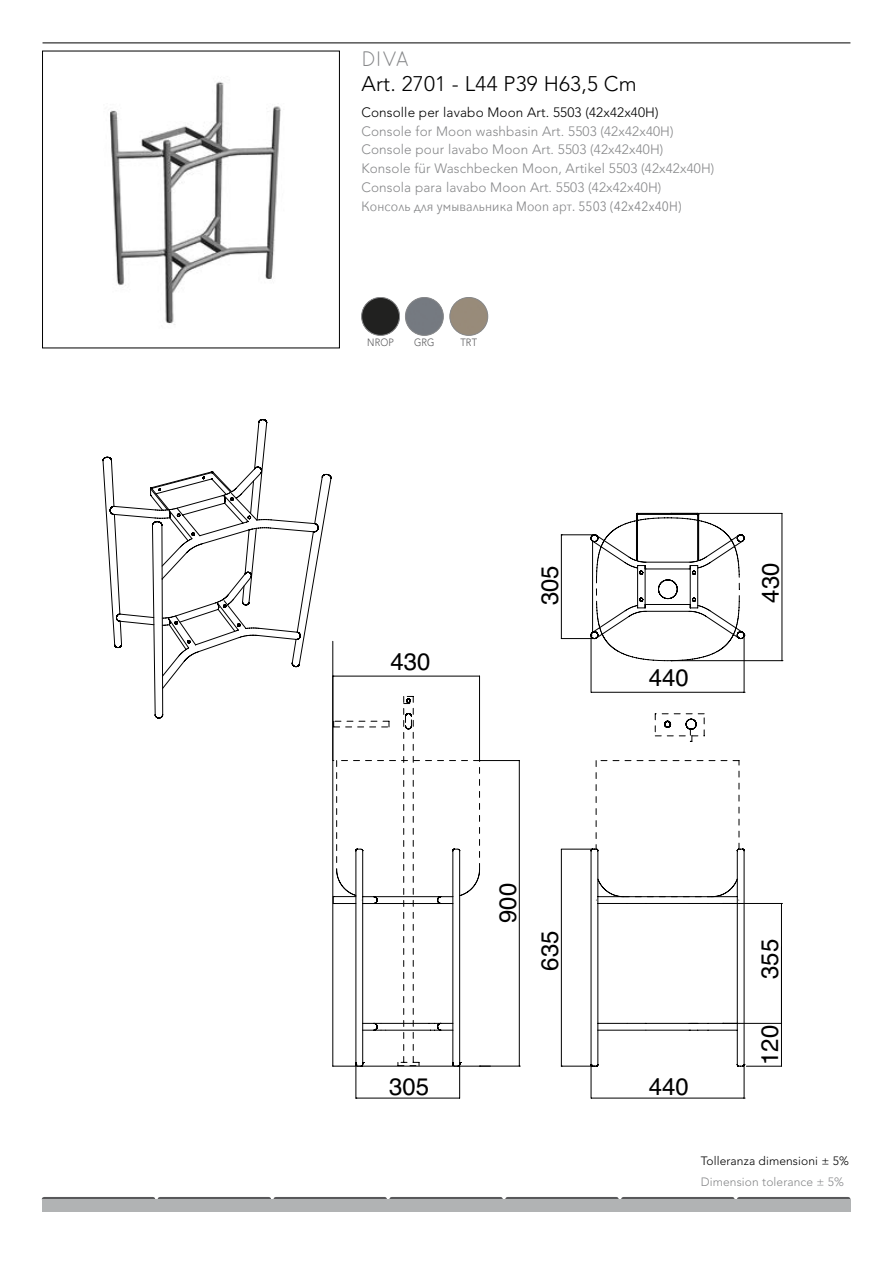
<style>
.page{position:relative;width:893px;height:1263px;background:#fff}
.page>*{position:absolute;margin:0;border:0;box-sizing:border-box;transform-origin:0 0}
.t1{font:24px "Helvetica";color:#000}
.t2{font:300 21px "Avenir";letter-spacing:.01em;color:#000}
.t3{font:21px "Quicksand";color:#87888a}
.t4{font:300 13.5px/18.8px "Avenir";letter-spacing:.01em;color:#87888a}
.t5{font:13.5px "Avenir Next";letter-spacing:.01em;color:#87888a;scale:.9 1}
.t6{font:300 13.5px "Avenir";letter-spacing:.01em;color:#000}
.t7{font:300 12px "Avenir";letter-spacing:.01em;color:#000}
.t8{font:300 12px "Avenir";letter-spacing:.01em;color:#87888a}
.t9{font:300 10.5px "Avenir";letter-spacing:.01em;color:#58585a;scale:.9 1}
</style>
<div class="page">
<hr style="left:723px;top:1023px;width:59px;height:1px;background:#000">
<hr style="left:723px;top:903px;width:59px;height:1px;background:#000">
<hr style="left:781px;top:904px;width:1px;height:119px;background:#000">
<hr style="left:746px;top:1066px;width:36px;height:1px;background:#000">
<hr style="left:781px;top:947px;width:1px;height:119px;background:#000">
<hr style="left:561px;top:638px;width:33px;height:1px;background:#000">
<hr style="left:561px;top:534px;width:33px;height:1px;background:#000">
<hr style="left:561px;top:535px;width:1px;height:103px;background:#000">
<hr style="left:591px;top:635px;width:1px;height:57px;background:#000">
<hr style="left:744px;top:635px;width:1px;height:57px;background:#000">
<hr style="left:591px;top:692px;width:153px;height:1px;background:#000">
<hr style="left:671px;top:513px;width:111px;height:1px;background:#000">
<hr style="left:671px;top:660px;width:111px;height:1px;background:#000">
<hr style="left:782px;top:514px;width:1px;height:146px;background:#000">
<hr style="left:646px;top:1030px;width:43px;height:1px;background:#000">
<hr style="left:646px;top:1023px;width:43px;height:1px;background:#000">
<hr style="left:591px;top:851px;width:1px;height:213px;background:#000">
<hr style="left:597px;top:903px;width:1px;height:120px;background:#000">
<hr style="left:597px;top:1030px;width:1px;height:34px;background:#000">
<hr style="left:737px;top:903px;width:1px;height:120px;background:#000">
<hr style="left:737px;top:1030px;width:1px;height:34px;background:#000">
<hr style="left:744px;top:851px;width:1px;height:213px;background:#000">
<hr style="left:591px;top:1064px;width:1px;height:34px;background:#000">
<hr style="left:744px;top:1064px;width:1px;height:34px;background:#000">
<hr style="left:591px;top:1098px;width:153px;height:1px;background:#000">
<hr style="left:561px;top:849px;width:33px;height:1px;background:#000">
<hr style="left:561px;top:1066px;width:33px;height:1px;background:#000">
<hr style="left:561px;top:849px;width:1px;height:217px;background:#000">
<hr style="left:459px;top:1064px;width:1px;height:34px;background:#000">
<hr style="left:355px;top:1064px;width:1px;height:34px;background:#000">
<hr style="left:356px;top:1098px;width:103px;height:1px;background:#000">
<svg style="left:597px;top:1023px;width:49px;height:7px"></svg>
<hr style="left:598px;top:1030px;width:48px;height:1px;background:#000">
<hr style="left:480px;top:760px;width:39px;height:1px;background:#000">
<hr style="left:480px;top:1066px;width:39px;height:1px;background:#000">
<hr style="left:519px;top:761px;width:1px;height:305px;background:#000">
<svg style="left:655px;top:713px;width:50px;height:29px"></svg>
<svg style="left:689px;top:1023px;width:49px;height:8px"></svg>
<svg style="left:590px;top:513px;width:155px;height:148px"></svg>
<svg style="left:737px;top:1064px;width:8px;height:3px"></svg>
<svg style="left:591px;top:760px;width:154px;height:144px"></svg>
<svg style="left:592px;top:1064px;width:6px;height:3px"></svg>
<svg style="left:103px;top:419px;width:377px;height:648px"></svg>
<hr style="left:43px;top:43px;width:807px;height:1px;background:#000">
<hr style="left:44px;top:1197px;width:109px;height:4px;background:#58585a">
<hr style="left:160px;top:1197px;width:109px;height:4px;background:#58585a">
<hr style="left:276px;top:1197px;width:109px;height:4px;background:#58585a">
<hr style="left:392px;top:1197px;width:109px;height:4px;background:#58585a">
<hr style="left:507px;top:1197px;width:109px;height:4px;background:#58585a">
<hr style="left:623px;top:1197px;width:109px;height:4px;background:#58585a">
<hr style="left:739px;top:1197px;width:109px;height:4px;background:#58585a">
<div style="left:42px;top:1199px;width:808px;height:13px;background:#b1b3b4"></div>
<img style="left:110px;top:81px;width:171px;height:244px">
<div style="left:42px;top:51px;width:298px;height:297px;border:1px solid #000"></div>
<img style="left:405px;top:297px;width:38px;height:39px;border-radius:19px">
<div style="left:405px;top:297px;width:38px;height:39px;border:1px solid #87888a;border-radius:50%"></div>
<img style="left:361px;top:297px;width:39px;height:39px;border-radius:19px">
<div style="left:361px;top:297px;width:39px;height:39px;border:1px solid #87888a;border-radius:50%"></div>
<img style="left:450px;top:297px;width:38px;height:39px;border-radius:19px">
<div style="left:450px;top:297px;width:38px;height:39px;border:1px solid #87888a;border-radius:50%"></div>
<h2 class="t3" style="left:361px;top:46px;width:49px">DIVA</h2>
<h2 class="t2" style="left:361px;top:71px;width:277px">Art. 2701 - L44 P39 H63,5 Cm</h2>
<p class="t6" style="left:361px;top:104px;width:299px">Consolle per lavabo Moon Art. 5503 (42x42x40H)</p>
<p class="t4" style="left:361px;top:122px;width:354px">Console for Moon washbasin Art. 5503 (42x42x40H)<br>Console pour lavabo Moon Art. 5503 (42x42x40H)<br>Konsole für Waschbecken Moon, Artikel 5503 (42x42x40H)<br>Consola para lavabo Moon Art. 5503 (42x42x40H)</p>
<p class="t5" style="left:361px;top:195px;width:357px">Консоль для умывальника Moon арт. 5503 (42x42x40H)</p>
<p class="t9" style="left:367px;top:336px;width:31px">NROP</p>
<p class="t9" style="left:414px;top:336px;width:24px">GRG</p>
<p class="t9" style="left:460px;top:336px;width:20px">TRT</p>
<h1 class="t1" style="left:390px;top:643px;width:42px">430</h1>
<h1 class="t1" style="left:531px;top:605px;width:42px;rotate:-90deg">305</h1>
<h1 class="t1" style="left:389px;top:1068px;width:42px">305</h1>
<h1 class="t1" style="left:489px;top:923px;width:42px;rotate:-90deg">900</h1>
<h1 class="t1" style="left:531px;top:970px;width:42px;rotate:-90deg">635</h1>
<h1 class="t1" style="left:649px;top:659px;width:42px">440</h1>
<h1 class="t1" style="left:752px;top:603px;width:42px;rotate:-90deg">430</h1>
<h1 class="t1" style="left:649px;top:1068px;width:42px">440</h1>
<h1 class="t1" style="left:751px;top:979px;width:42px;rotate:-90deg">355</h1>
<h1 class="t1" style="left:751px;top:1065px;width:42px;rotate:-90deg">120</h1>
<p class="t7" style="left:701px;top:1154px;width:150px">Tolleranza dimensioni ± 5%</p>
<p class="t8" style="left:701px;top:1175px;width:145px">Dimension tolerance ± 5%</p>
</div>
